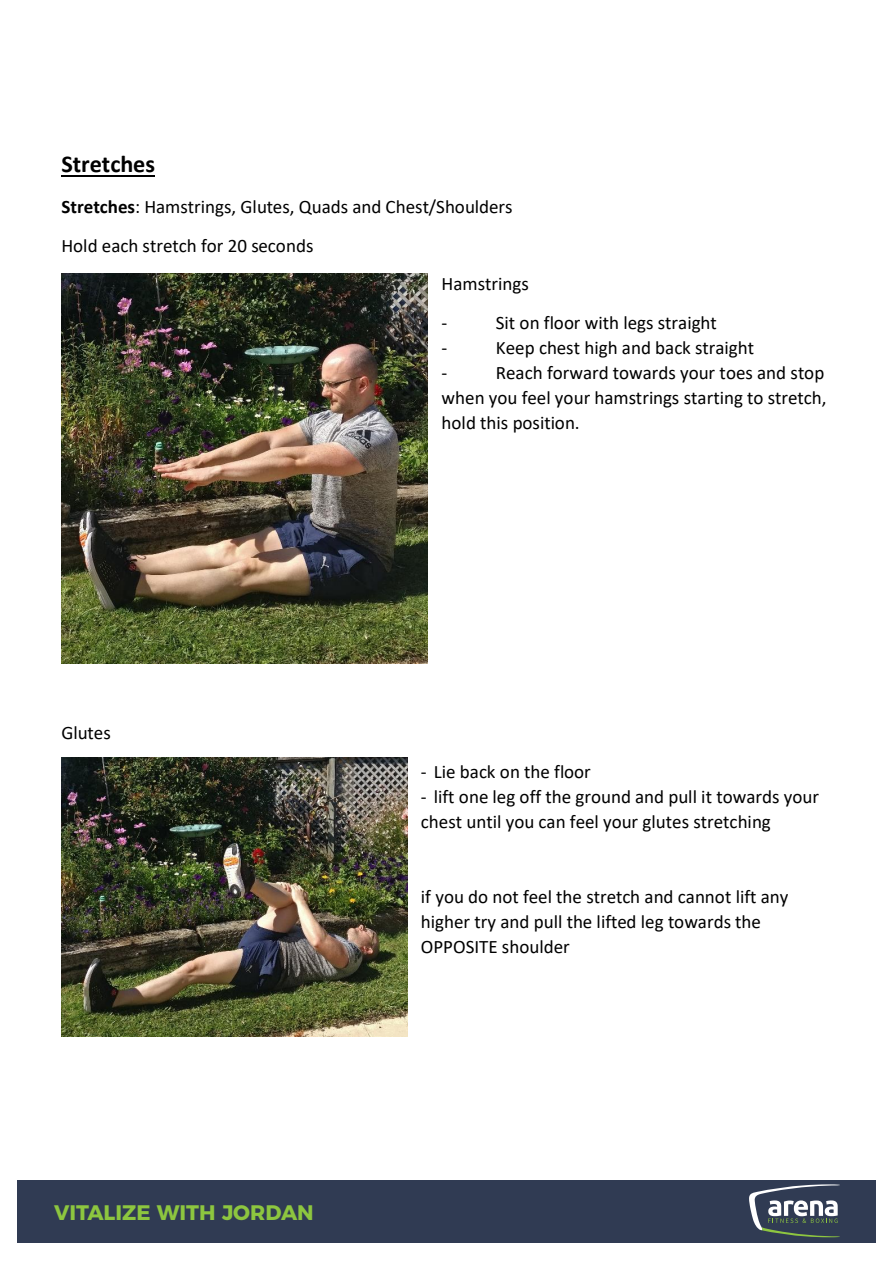
<style>
.page{position:relative;width:893px;height:1263px;background:#fff}
.page>*{position:absolute;margin:0;border:0;box-sizing:border-box;transform-origin:0 0}
.t1{font:700 24.15px "Calibri";color:#000}
.t2{font:700 21px "Montserrat";color:#8dc63f}
.t3{font:19.05px/25px "Calibri";color:#000}
.s1{font-weight:700}
</style>
<div class="page">
<div style="left:17px;top:1180px;width:859px;height:63px;background:#303b53"></div>
<svg style="left:749px;top:1184px;width:91px;height:53px"></svg>
<hr style="left:61px;top:175px;width:94px;height:2px;background:#000">
<img style="left:61px;top:274px;width:366px;height:389px">
<img style="left:61px;top:757px;width:347px;height:279px">
<p class="t1" style="left:61px;top:147px;width:95px">Stretches</p>
<p class="t3" style="left:61px;top:194px;width:453px"><span class="s1">Stretches</span>: Hamstrings, Glutes, Quads and Chest/Shoulders</p>
<p class="t3" style="left:61px;top:232px;width:254px">Hold each stretch for 20 seconds</p>
<p class="t3" style="left:442px;top:271px;width:89px">Hamstrings</p>
<p class="t3" style="left:442px;top:310px;width:7px">-</p>
<p class="t3" style="left:496px;top:310px;width:222px">Sit on floor with legs straight</p>
<p class="t3" style="left:442px;top:335px;width:7px">-</p>
<p class="t3" style="left:496px;top:335px;width:260px">Keep chest high and back straight</p>
<p class="t3" style="left:442px;top:360px;width:7px">-</p>
<p class="t3" style="left:442px;top:360px;width:387px;text-indent:54px">Reach forward towards your toes and stop when you feel your hamstrings starting to stretch, hold this position.</p>
<p class="t3" style="left:61px;top:720px;width:51px">Glutes</p>
<p class="t2" style="left:54px;top:1195px;width:261px">VITALIZE WITH JORDAN</p>
<p class="t3" style="left:421px;top:759px;width:171px">- Lie back on the floor</p>
<p class="t3" style="left:421px;top:784px;width:400px">- lift one leg off the ground and pull it towards your chest until you can feel your glutes stretching</p>
<p class="t3" style="left:421px;top:884px;width:369px">if you do not feel the stretch and cannot lift any higher try and pull the lifted leg towards the<br>OPPOSITE shoulder</p>
</div>
